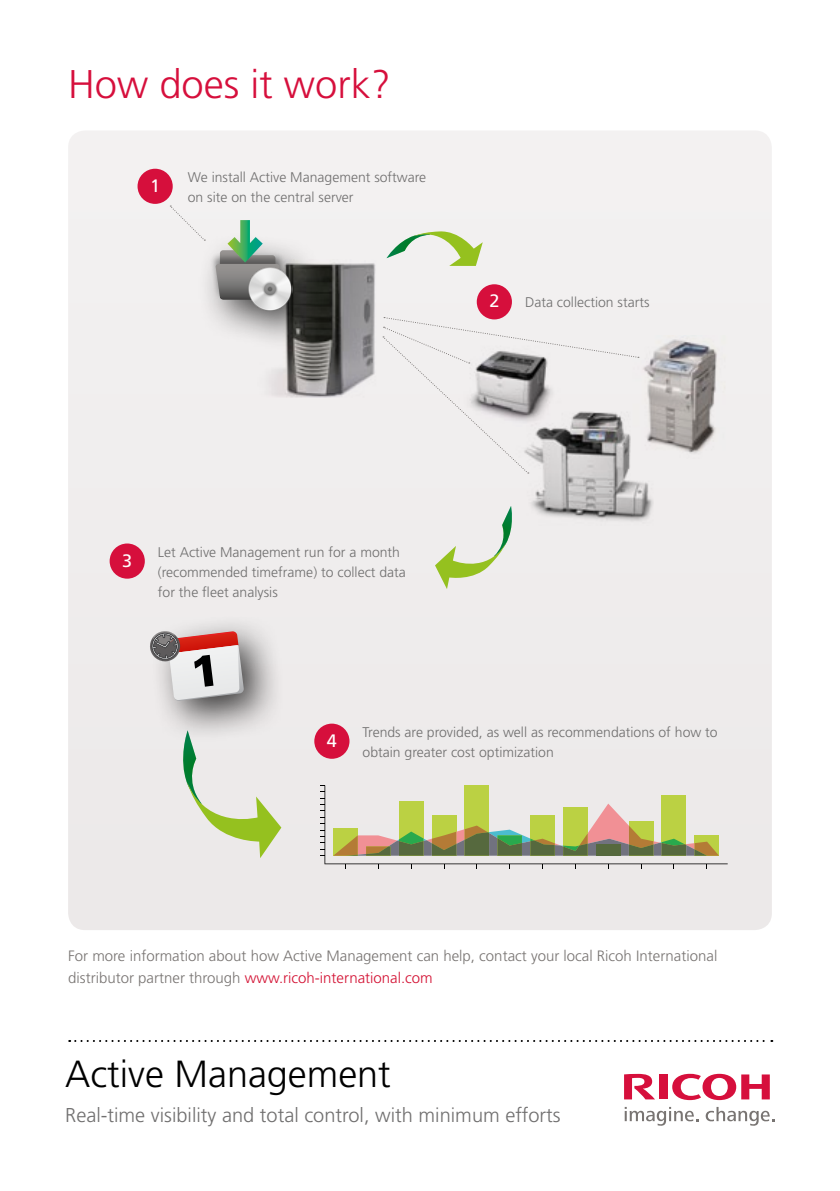
<style>
.page{position:relative;width:840px;height:1191px;background:#fff}
.page>*{position:absolute;margin:0;border:0;box-sizing:border-box;transform-origin:0 0}
.t1{font:300 40px "Frutiger";color:#d60f3c}
.t2{font:300 37.8px "Frutiger";color:#000}
.t3{font:300 20px "Frutiger";color:#706f6f}
.t4{font:18px "Frutiger";color:#fff}
.t5{font:300 15px/22px "Frutiger";color:#787472}
.t6{font:300 14px/20px "Frutiger";color:#706f6f}
.s1{color:#d31032}
</style>
<div class="page">
<div style="left:68px;top:130px;width:703px;height:800px;background:#ece9e9;border-radius:17px"></div>
<svg style="left:69px;top:1040px;width:702px;height:2px"></svg>
<svg style="left:672px;top:1073px;width:97px;height:27px"></svg>
<div style="left:658px;top:1074px;width:9px;height:25px;background:#d60f3c"></div>
<svg style="left:624px;top:1073px;width:30px;height:26px"></svg>
<svg style="left:624px;top:1107px;width:74px;height:19px"></svg>
<svg style="left:705px;top:1107px;width:68px;height:19px"></svg>
<div style="left:137px;top:169px;width:36px;height:35px;background:#d60f3c;border-radius:50%"></div>
<div style="left:110px;top:543px;width:35px;height:35px;background:#d60f3c;border-radius:50%"></div>
<div style="left:314px;top:723px;width:35px;height:36px;background:#d60f3c;border-radius:50%"></div>
<div style="left:476px;top:284px;width:35px;height:35px;background:#d60f3c;border-radius:50%"></div>
<img style="left:277px;top:263px;width:98px;height:134px">
<svg style="left:170px;top:205px;width:28px;height:28px"></svg>
<div style="left:198px;top:232px;width:135px;height:121px;background:#000;opacity:.75"></div>
<div style="left:210px;top:252px;width:75px;height:48px;background:#000;opacity:.35"></div>
<img style="left:247px;top:267px;width:45px;height:45px">
<svg style="left:215px;top:220px;width:64px;height:80px"></svg>
<svg style="left:386px;top:231px;width:96px;height:35px"></svg>
<svg style="left:183px;top:742px;width:98px;height:116px"></svg>
<img style="left:527px;top:473px;width:126px;height:48px">
<img style="left:638px;top:339px;width:79px;height:114px">
<svg style="left:320px;top:785px;width:407px;height:83px"></svg>
<svg style="left:435px;top:506px;width:77px;height:83px"></svg>
<div style="left:150px;top:613px;width:136px;height:129px;background:#000;opacity:.75"></div>
<svg style="left:150px;top:630px;width:94px;height:71px"></svg>
<svg style="left:382px;top:316px;width:256px;height:157px"></svg>
<h1 class="t1" style="left:68px;top:62px;width:324px">How does it work?</h1>
<p class="t4" style="left:150px;top:175px;width:12px">1</p>
<p class="t6" style="left:188px;top:168px;width:240px">We install Active Management software on site on the central server</p>
<p class="t4" style="left:489px;top:290px;width:12px">2</p>
<p class="t6" style="left:524px;top:292px;width:126px">Data collection starts</p>
<p class="t4" style="left:122px;top:550px;width:12px">3</p>
<p class="t6" style="left:158px;top:542px;width:249px">Let Active Management run for a month (recommended timeframe) to collect data for the fleet analysis</p>
<p class="t4" style="left:327px;top:730px;width:12px">4</p>
<p class="t6" style="left:362px;top:722px;width:356px">Trends are provided, as well as recommendations of how to obtain greater cost optimization</p>
<p class="t5" style="left:68px;top:945px;width:650px">For more information about how Active Management can help, contact your local Ricoh International distributor partner through <span class="s1">www.ricoh-international.com</span></p>
<h2 class="t2" style="left:65px;top:1052px;width:327px">Active Management</h2>
<h3 class="t3" style="left:65px;top:1103px;width:496px">Real-time visibility and total control, with minimum efforts</h3>
</div>
